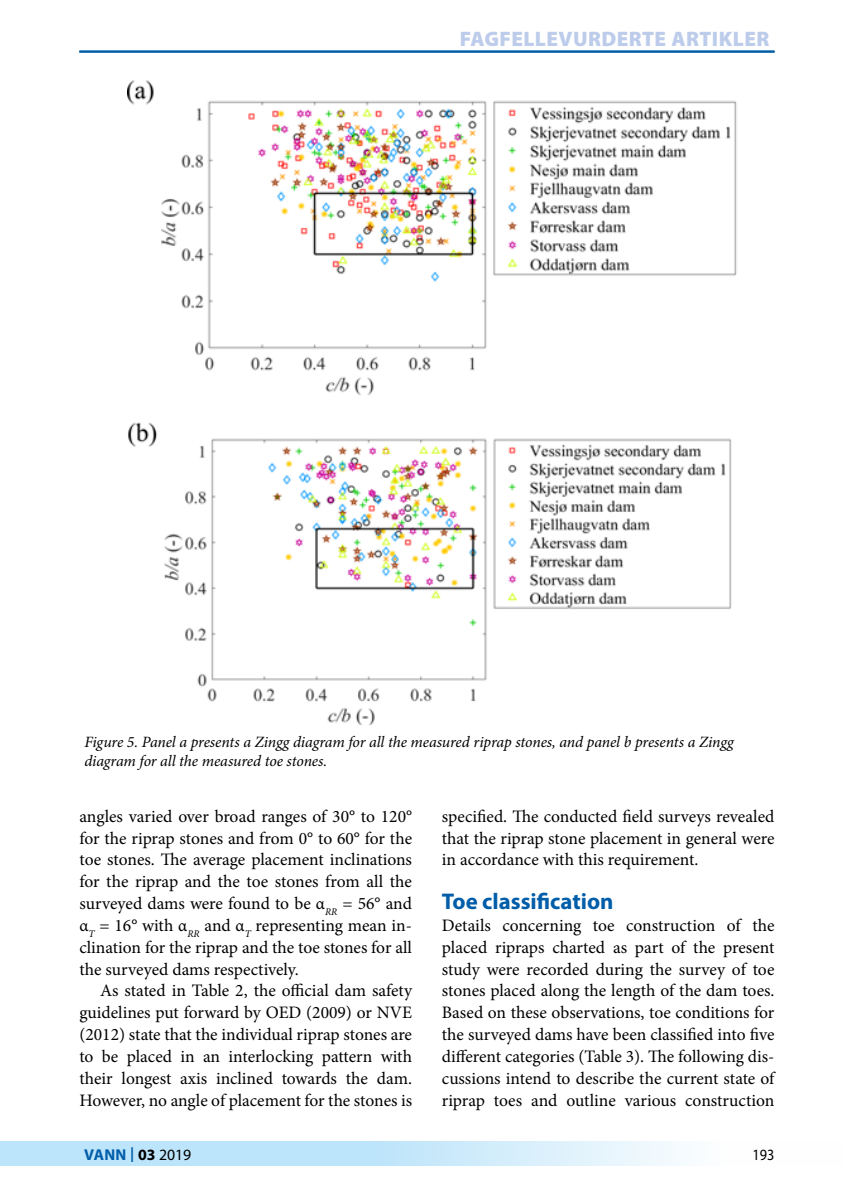
<style>
.page{position:relative;width:844px;height:1191px;background:#fff}
.page>*{position:absolute;margin:0;border:0;box-sizing:border-box;transform-origin:0 0}
.t1{font:700 22.75px "Myriad Pro";color:#005da9}
.t2{font:900 21px "Myriad Pro";letter-spacing:.02em;color:#bcccea}
.t3{font:17.5px/21.9px "Minion Pro";letter-spacing:-.005em;color:#000;text-align:justify}
.t4{font:italic 15.75px/19.2px "Minion Pro";letter-spacing:-.01em;color:#000}
.t5{font:700 15.75px "Myriad Pro";letter-spacing:.01em;color:#005da9}
.t6{font:15.75px "Myriad Pro";color:#000;scale:.9 1}
.s1{font-weight:400;font-size:21.88px}
.s2{color:#000}
.s3{font-weight:400;color:#000}
</style>
<div class="page">
<svg style="left:1px;top:1141px;width:675px;height:25px;background:#c8e8fa"></svg>
<svg style="left:0;top:1141px;width:1px;height:25px"></svg>
<hr style="left:79px;top:51px;width:695px;height:1px;background:#005da9">
<img style="left:128px;top:80px;width:609px;height:644px">
<p class="t2" style="left:459px;top:24px;width:311px">FAGFELLEVURDERTE ARTIKLER</p>
<p class="t4" style="left:84px;top:732px;width:650px">Figure 5. Panel a presents a Zingg diagram for all the measured riprap stones, and panel b presents a Zingg diagram for all the measured toe stones.</p>
<p class="t3" style="left:79px;top:805px;width:334px">angles varied over broad ranges of 30° to 120° for the riprap stones and from 0° to 60° for the toe stones. The average placement inclinations for the riprap and the toe stones from all the surveyed dams were found to be α<sub>RR</sub> = 56° and α<sub>T</sub> = 16° with α<sub>RR</sub> and α<sub>T</sub> representing mean in&shy;clination for the riprap and the toe stones for all the surveyed dams respectively.</p>
<p class="t3" style="left:79px;top:980px;width:334px;text-indent:21px">As stated in Table 2, the official dam safety guidelines put forward by OED (2009) or NVE (2012) state that the individual riprap stones are to be placed in an interlocking pattern with their longest axis inclined towards the dam.<br>However, no angle of placement for the stones is</p>
<p class="t3" style="left:441px;top:805px;width:334px">specified. The conducted field surveys revealed that the riprap stone placement in general were in accordance with this requirement.</p>
<h1 class="t1" style="left:441px;top:886px;width:173px">Toe classification</h1>
<p class="t3" style="left:441px;top:914px;width:334px">Details concerning toe construction of the placed ripraps charted as part of the present study were recorded during the survey of toe stones placed along the length of the dam toes.<br>Based on these observations, toe conditions for the surveyed dams have been classified into five different categories (Table 3). The following dis&shy;cussions intend to describe the current state of riprap toes and outline various construction</p>
<p class="t5" style="left:84px;top:1144px;width:109px">VANN <span class="s1">I</span> <span class="s2">03</span> <span class="s3">2019</span></p>
<p class="t6" style="left:752px;top:1145px;width:26px">193</p>
</div>
